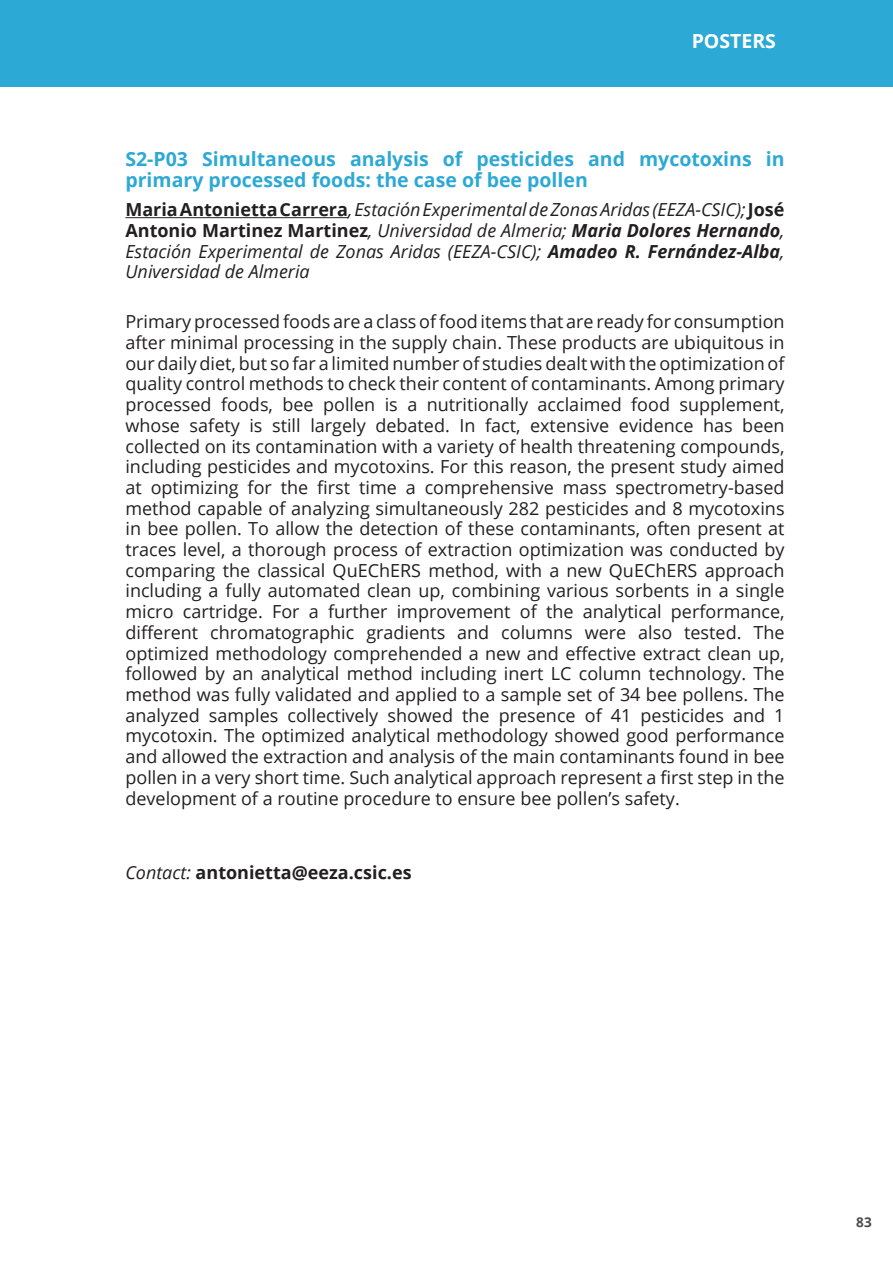
<style>
.page{position:relative;width:893px;height:1263px;background:#fff}
.page>*{position:absolute;margin:0;border:0;box-sizing:border-box;transform-origin:0 0}
.t1{font:700 19.5px/20.7px "Open Sans";color:#2ca9d4}
.t2{font:700 19.5px "Open Sans";color:#fff}
.t3{font:18px/20.7px "Open Sans";color:#231f20;text-align:justify}
.t4{font:italic 18px/20.7px "Open Sans";color:#231f20;text-align:justify}
.t5{font:700 18px "Open Sans";color:#231f20}
.t6{font:700 13.5px "Open Sans";color:#4b4c4d}
.s1{font-weight:700;font-style:normal}
.s2{font-weight:700}
.s3{font-weight:400;font-style:italic}
</style>
<div class="page">
<div style="left:0;top:0;width:893px;height:87px;background:#2ca9d4"></div>
<hr style="left:125px;top:217px;width:223px;height:1px;background:#231f20">
<p class="t2" style="left:692px;top:27px;width:86px">posters</p>
<p class="t1" style="left:125px;top:148px;width:661px">S2-P03 Simultaneous analysis of pesticides and mycotoxins in primary processed foods: the case of bee pollen</p>
<p class="t4" style="left:125px;top:199px;width:661px"><span class="s1">Maria Antonietta Carrera</span>, Estación Experimental de Zonas Aridas (EEZA-CSIC); <span class="s1">José Antonio Martinez Martinez</span>, Universidad de Almeria; <span class="s2">Maria Dolores Hernando</span>, Estación Experimental de Zonas Aridas (EEZA-CSIC); <span class="s2">Amadeo R. Fernández-Alba</span>, Universidad de Almeria</p>
<p class="t3" style="left:125px;top:311px;width:661px">Primary processed foods are a class of food items that are ready for consumption after minimal processing in the supply chain. These products are ubiquitous in our daily diet, but so far a limited number of studies dealt with the optimization of quality control methods to check their content of contaminants. Among primary processed foods, bee pollen is a nutritionally acclaimed food supplement, whose safety is still largely debated. In fact, extensive evidence has been collected on its contamination with a variety of health threatening compounds, including pesticides and mycotoxins. For this reason, the present study aimed at optimizing for the first time a comprehensive mass spectrometry-based method capable of analyzing simultaneously 282 pesticides and 8 mycotoxins in bee pollen. To allow the detection of these contaminants, often present at traces level, a thorough process of extraction optimization was conducted by comparing the classical QuEChERS method, with a new QuEChERS approach including a fully automated clean up, combining various sorbents in a single micro cartridge. For a further improvement of the analytical performance, different chromatographic gradients and columns were also tested. The optimized methodology comprehended a new and effective extract clean up, followed by an analytical method including inert LC column technology. The method was fully validated and applied to a sample set of 34 bee pollens. The analyzed samples collectively showed the presence of 41 pesticides and 1 mycotoxin. The optimized analytical methodology showed good performance and allowed the extraction and analysis of the main contaminants found in bee pollen in a very short time. Such analytical approach represent a first step in the development of a routine procedure to ensure bee pollen’s safety.</p>
<p class="t5" style="left:125px;top:860px;width:288px"><span class="s3">Contact:</span> antonietta@eeza.csic.es</p>
<p class="t6" style="left:856px;top:1212px;width:17px">83</p>
</div>
